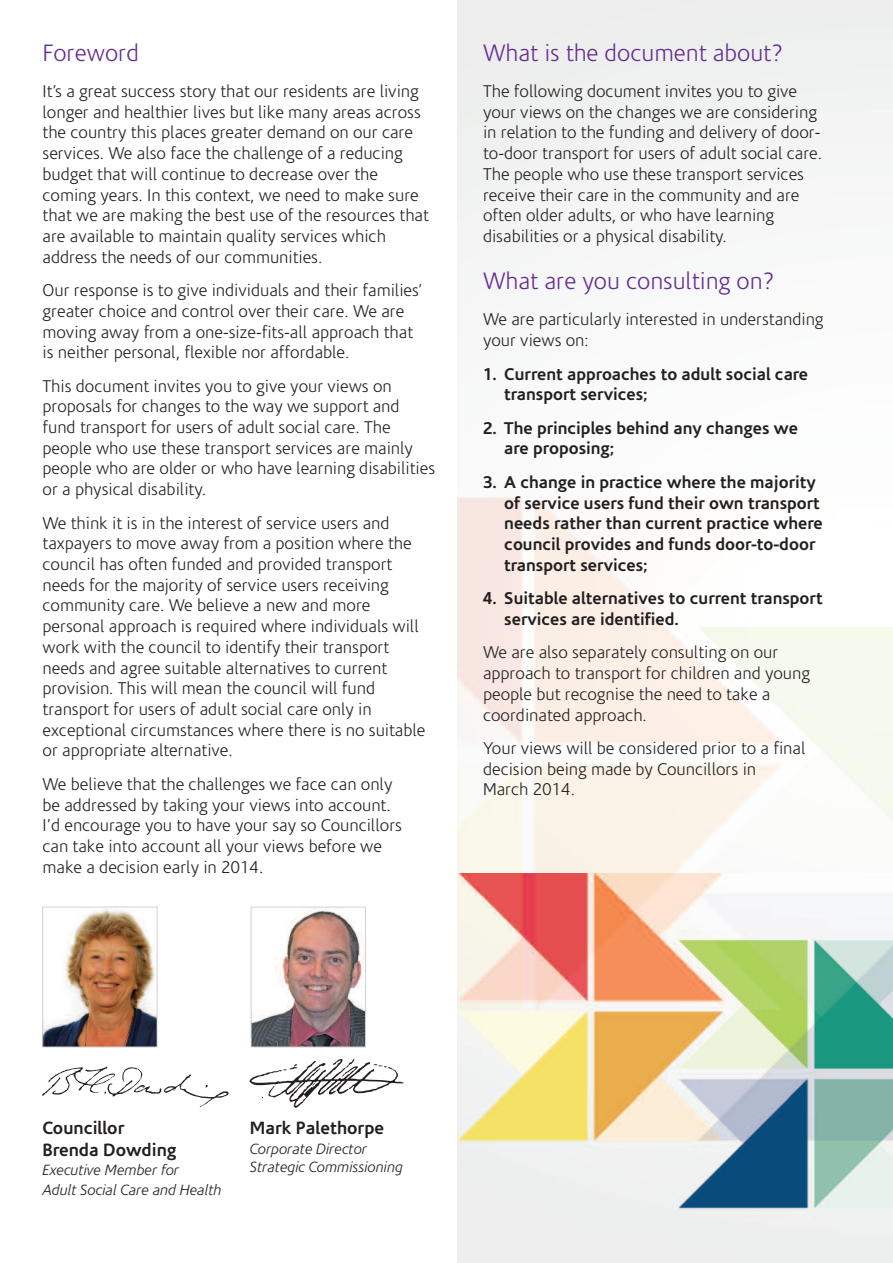
<style>
.page{position:relative;width:893px;height:1263px;background:#fff}
.page>*{position:absolute;margin:0;border:0;box-sizing:border-box;transform-origin:0 0}
.t1{font:300 24px "Corisande";color:#652d91}
.t2{font:700 18px/21.6px "Corisande";color:#231f20}
.t3{font:300 17.25px/20.7px "Corisande";color:#231f20}
.t4{font:700 17.25px/20.7px "Corisande";color:#231f20}
.t5{font:italic 300 15px/19.6px "Corisande";color:#231f20}
</style>
<div class="page">
<div style="left:457px;top:0;width:436px;height:1263px;background:#f5f6f5"></div>
<img style="left:457px;top:498px;width:436px;height:648px">
<img style="left:460px;top:873px;width:433px;height:341px">
<img style="left:45px;top:909px;width:110px;height:136px">
<div style="left:43px;top:907px;width:114px;height:140px;border:1px solid #d1d2d4"></div>
<img style="left:253px;top:909px;width:111px;height:136px">
<div style="left:251px;top:907px;width:115px;height:140px;border:1px solid #d1d2d4"></div>
<svg style="left:42px;top:1066px;width:187px;height:42px"></svg>
<svg style="left:249px;top:1059px;width:155px;height:49px"></svg>
<h1 class="t1" style="left:43px;top:40px;width:98px">Foreword</h1>
<p class="t3" style="left:43px;top:81px;width:388px">It’s a great success story that our residents are living longer and healthier lives but like many areas across the country this places greater demand on our care services. We also face the challenge of a reducing budget that will continue to decrease over the coming years. In this context, we need to make sure that we are making the best use of the resources that are available to maintain quality services which address the needs of our communities.</p>
<p class="t3" style="left:43px;top:280px;width:381px">Our response is to give individuals and their families’ greater choice and control over their care. We are moving away from a one-size-fits-all approach that is neither personal, flexible nor affordable.</p>
<p class="t3" style="left:43px;top:376px;width:394px">This document invites you to give your views on proposals for changes to the way we support and fund transport for users of adult social care. The people who use these transport services are mainly people who are older or who have learning disabilities or a physical disability.</p>
<p class="t3" style="left:43px;top:513px;width:384px">We think it is in the interest of service users and taxpayers to move away from a position where the council has often funded and provided transport needs for the majority of service users receiving community care. We believe a new and more personal approach is required where individuals will work with the council to identify their transport needs and agree suitable alternatives to current provision. This will mean the council will fund transport for users of adult social care only in exceptional circumstances where there is no suitable or appropriate alternative.</p>
<p class="t3" style="left:43px;top:774px;width:361px">We believe that the challenges we face can only be addressed by taking your views into account.<br>I’d encourage you to have your say so Councillors can take into account all your views before we make a decision early in 2014.</p>
<h1 class="t1" style="left:483px;top:40px;width:302px">What is the document about?</h1>
<p class="t3" style="left:483px;top:81px;width:341px">The following document invites you to give your views on the changes we are considering in relation to the funding and delivery of door&shy;to-door transport for users of adult social care.<br>The people who use these transport services receive their care in the community and are often older adults, or who have learning disabilities or a physical disability.</p>
<h1 class="t1" style="left:483px;top:268px;width:293px">What are you consulting on?</h1>
<p class="t3" style="left:483px;top:310px;width:342px">We are particularly interested in understanding your views on:</p>
<p class="t4" style="left:504px;top:363px;width:305px;text-indent:-21px">1. Current approaches to adult social care transport services;</p>
<p class="t4" style="left:504px;top:418px;width:295px;text-indent:-21px">2. The principles behind any changes we are proposing;</p>
<p class="t4" style="left:504px;top:472px;width:320px;text-indent:-21px">3. A change in practice where the majority of service users fund their own transport needs rather than current practice where council provides and funds door-to-door transport services;</p>
<p class="t4" style="left:504px;top:588px;width:320px;text-indent:-21px">4. Suitable alternatives to current transport services are identified.</p>
<p class="t3" style="left:483px;top:643px;width:329px">We are also separately consulting on our approach to transport for children and young people but recognise the need to take a coordinated approach.</p>
<p class="t3" style="left:483px;top:738px;width:324px">Your views will be considered prior to a final decision being made by Councillors in<br>March 2014.</p>
<p class="t2" style="left:43px;top:1118px;width:136px">Councillor<br>Brenda Dowding</p>
<p class="t5" style="left:43px;top:1161px;width:180px">Executive Member for<br>Adult Social Care and Health</p>
<p class="t2" style="left:250px;top:1118px;width:136px">Mark Palethorpe</p>
<p class="t5" style="left:250px;top:1140px;width:155px;line-height:18px">Corporate Director<br>Strategic Commissioning</p>
</div>
